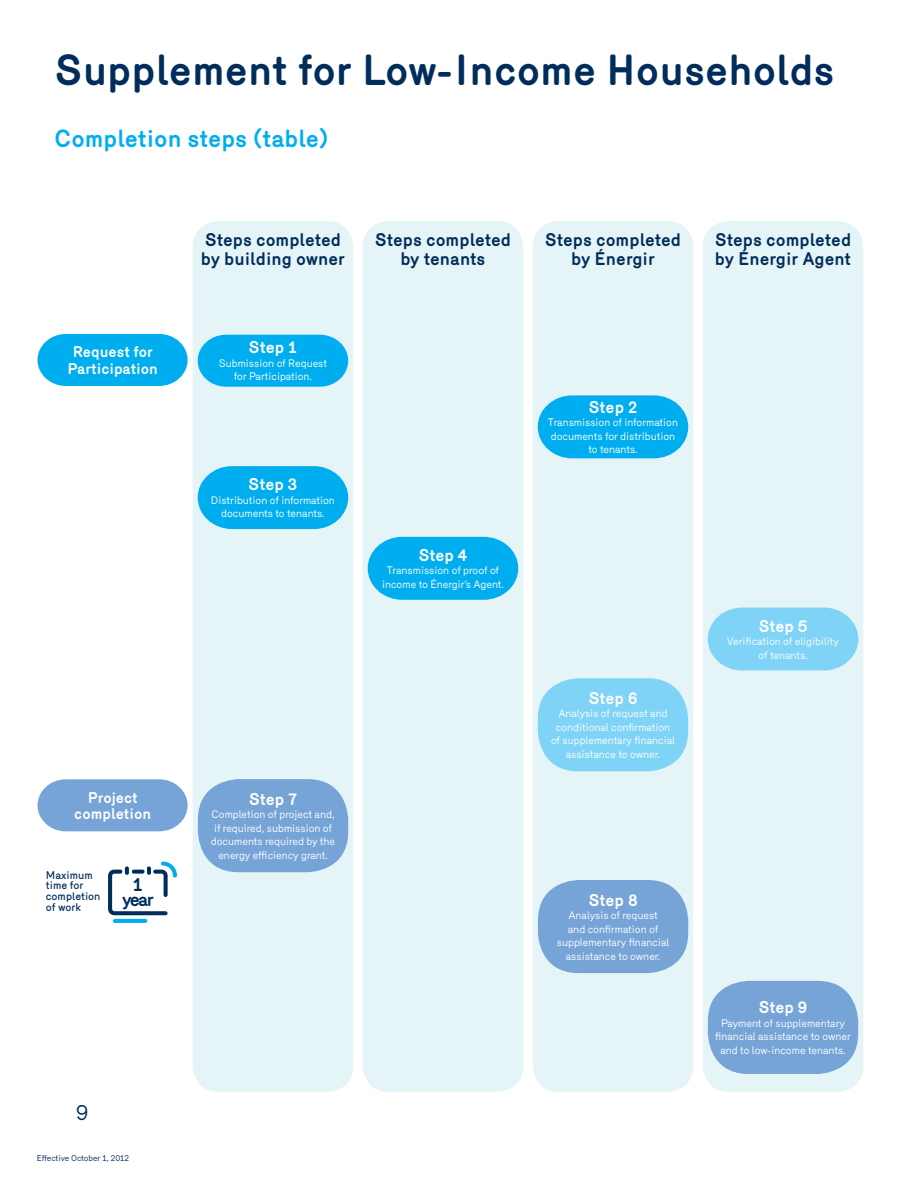
<style>
.page{position:relative;width:918px;height:1188px;background:#fff}
.page>*{position:absolute;margin:0;border:0;box-sizing:border-box;transform-origin:0 0}
.t1{font:700 42px "Merkury";color:#002d5b}
.t2{font:700 24px "Merkury";color:#00aeef}
.t3{font:21px "Merkury";color:#002d5b}
.t4{font:700 18.45px/14.9px "Merkury";color:#002d5b;text-align:center}
.t5{font:700 17.7px/19.4px "Merkury";color:#002d5b}
.t6{font:700 16.5px "Merkury";letter-spacing:-.01em;color:#fff}
.t7{font:700 15px/16.5px "Merkury";color:#fff;text-align:center}
.t8{font:500 10.8px/10.8px "Merkury";color:#002d5b}
.t9{font:10.5px/13.5px "Merkury";color:#fff;text-align:center}
.t10{font:8.25px "Merkury";color:#002d5b}
</style>
<div class="page">
<div style="left:193px;top:221px;width:160px;height:871px;background:#e5f4f6;border-radius:26px"></div>
<div style="left:363px;top:221px;width:160px;height:871px;background:#e5f4f6;border-radius:26px"></div>
<div style="left:533px;top:221px;width:160px;height:871px;background:#e5f4f6;border-radius:26px"></div>
<div style="left:703px;top:221px;width:160px;height:871px;background:#e5f4f6;border-radius:26px"></div>
<svg style="left:198px;top:335px;width:150px;height:52px;background:#12b3ef"></svg>
<svg style="left:538px;top:395px;width:150px;height:63px;background:#16b5ef"></svg>
<svg style="left:198px;top:466px;width:150px;height:63px;background:#16b4ef"></svg>
<svg style="left:368px;top:537px;width:150px;height:63px;background:#16b4ef"></svg>
<svg style="left:708px;top:608px;width:150px;height:63px;background:#88d6f6"></svg>
<svg style="left:37px;top:779px;width:151px;height:52px;background:#82acda"></svg>
<svg style="left:37px;top:334px;width:151px;height:52px;background:#16b5f0"></svg>
<svg style="left:108px;top:861px;width:69px;height:62px"></svg>
<div style="left:198px;top:779px;width:150px;height:93px;background:#76a4d7;border-radius:40px"></div>
<div style="left:538px;top:880px;width:150px;height:93px;background:#76a4d7;border-radius:40px"></div>
<div style="left:708px;top:981px;width:150px;height:93px;background:#76a4d7;border-radius:40px"></div>
<div style="left:538px;top:678px;width:150px;height:93px;background:#7ed3f7;border-radius:40px"></div>
<h1 class="t1" style="left:54px;top:38px;width:782px">Supplement for Low-Income Households</h1>
<h2 class="t2" style="left:54px;top:121px;width:276px">Completion steps (table)</h2>
<h3 class="t7" style="left:68px;top:342px;width:92px">Request for<br>Participation</h3>
<h3 class="t7" style="left:74px;top:788px;width:79px">Project completion</h3>
<p class="t8" style="left:46px;top:868px;width:56px">Maximum time for completion of work</p>
<h3 class="t4" style="left:122px;top:876px;width:33px">1 year</h3>
<h3 class="t3" style="left:76px;top:1097px;width:14px">9</h3>
<p class="t10" style="left:37px;top:1152px;width:94px">Effective October 1, 2012</p>
<h3 class="t5" style="left:201px;top:229px;width:145px">Steps completed by building owner</h3>
<h3 class="t5" style="left:375px;top:229px;width:138px;text-align:center">Steps completed by tenants</h3>
<h3 class="t5" style="left:545px;top:229px;width:138px;text-align:center">Steps completed by Énergir</h3>
<h3 class="t5" style="left:715px;top:229px;width:138px">Steps completed by Énergir Agent</h3>
<h3 class="t6" style="left:249px;top:335px;width:50px">Step 1</h3>
<p class="t9" style="left:219px;top:355px;width:110px">Submission of Request for Participation.</p>
<h3 class="t6" style="left:248px;top:472px;width:51px">Step 3</h3>
<p class="t9" style="left:211px;top:492px;width:126px">Distribution of information documents to tenants.</p>
<h3 class="t6" style="left:249px;top:787px;width:50px">Step 7</h3>
<p class="t9" style="left:211px;top:807px;width:126px">Completion of project and, if required, submission of documents required by the energy efficiency grant.</p>
<h3 class="t6" style="left:418px;top:543px;width:51px">Step 4</h3>
<p class="t9" style="left:382px;top:563px;width:123px">Transmission of proof of income to Énergir’s Agent.</p>
<h3 class="t6" style="left:589px;top:395px;width:50px">Step 2</h3>
<p class="t9" style="left:548px;top:415px;width:132px">Transmission of information documents for distribution to tenants.</p>
<h3 class="t6" style="left:588px;top:686px;width:51px">Step 6</h3>
<p class="t9" style="left:551px;top:706px;width:125px">Analysis of request and conditional confirmation of supplementary financial assistance to owner.</p>
<h3 class="t6" style="left:758px;top:613px;width:51px">Step 5</h3>
<p class="t9" style="left:727px;top:634px;width:114px">Verification of eligibility of tenants.</p>
<h3 class="t6" style="left:588px;top:887px;width:51px">Step 8</h3>
<p class="t9" style="left:557px;top:908px;width:114px">Analysis of request<br>and confirmation of supplementary financial assistance to owner.</p>
<h3 class="t6" style="left:758px;top:995px;width:51px">Step 9</h3>
<p class="t9" style="left:715px;top:1015px;width:137px">Payment of supplementary financial assistance to owner and to low-income tenants.</p>
</div>
